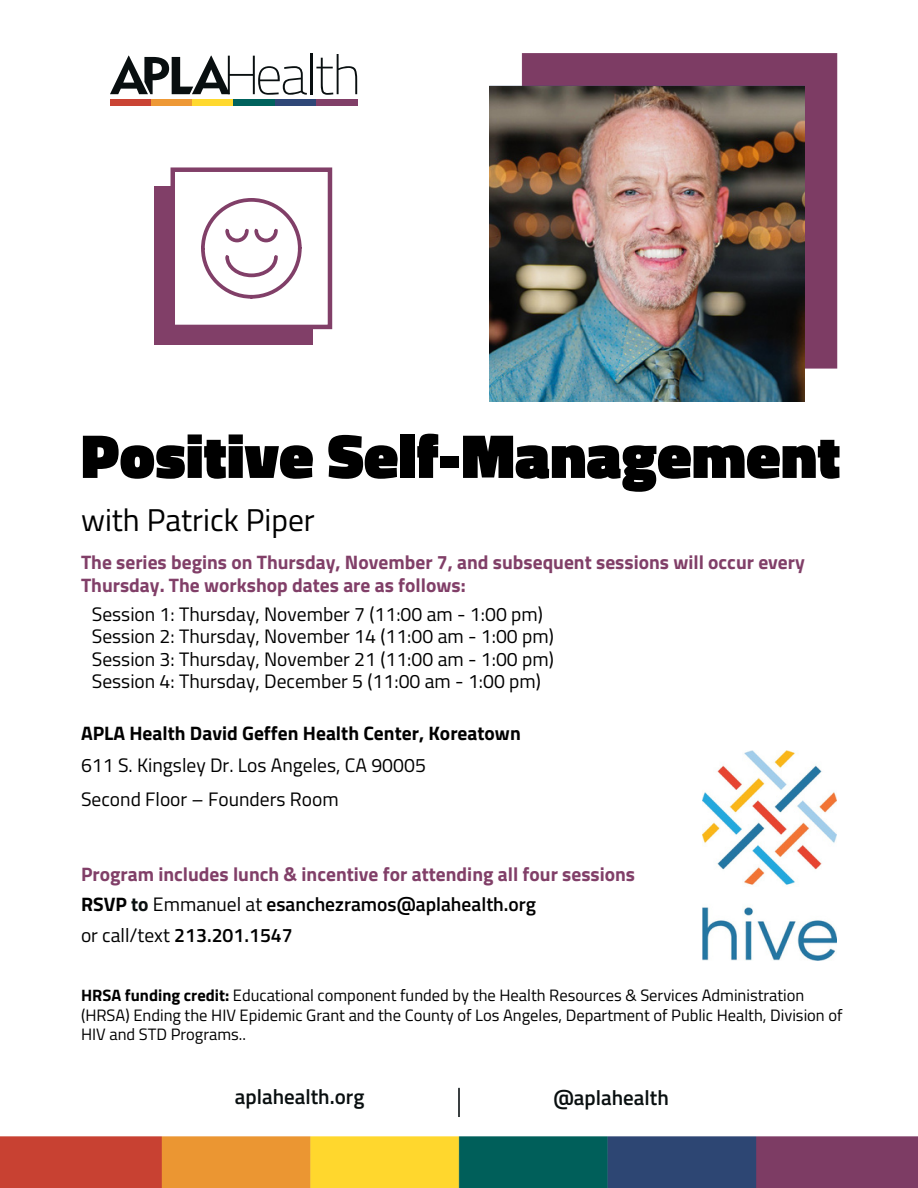
<style>
.page{position:relative;width:918px;height:1188px;background:#fff}
.page>*{position:absolute;margin:0;border:0;box-sizing:border-box;transform-origin:0 0}
.t1{font:900 63px "Titillium Web";color:#000}
.t2{font:31.5px "Titillium Web";color:#000}
.t3{font:600 21px "Titillium Web";color:#090f10}
.t4{font:700 19.5px/30.3px "Titillium Web";color:#813f68}
.t5{font:19.5px/22.5px "Titillium Web";color:#000}
.t6{font:700 19.5px/31.5px "Titillium Web";color:#000}
.t7{font:16.5px/19.2px "Titillium Web";color:#000}
.s1{font-weight:400}
.s2{color:#000}
.s3{color:#090f10}
.s4{font-weight:400;color:#000}
.s5{font-weight:600;color:#000}
.s6{font-weight:700}
</style>
<div class="page">
<img style="left:0;top:53px;width:918px;height:1135px">
<img style="left:489px;top:87px;width:315px;height:315px">
<img style="left:703px;top:751px;width:133px;height:210px">
<div style="left:155px;top:187px;width:158px;height:158px;background:#813f68"></div>
<svg style="left:171px;top:167px;width:161px;height:162px"></svg>
<div style="left:97px;top:38px;width:293px;height:81px;background:#fff"></div>
<div style="left:110px;top:99px;width:42px;height:7px;background:#ca4434"></div>
<div style="left:151px;top:99px;width:42px;height:7px;background:#ee9936"></div>
<div style="left:193px;top:99px;width:41px;height:7px;background:#ffd92f"></div>
<div style="left:234px;top:99px;width:41px;height:7px;background:#00625d"></div>
<div style="left:275px;top:99px;width:41px;height:7px;background:#2f4777"></div>
<div style="left:316px;top:99px;width:42px;height:7px;background:#813f68"></div>
<svg style="left:110px;top:56px;width:197px;height:39px"></svg>
<hr style="left:311px;top:54px;width:2px;height:40px;background:#090f10">
<svg style="left:316px;top:54px;width:41px;height:41px"></svg>
<h2 class="t1" style="left:81px;top:407px;width:761px">Positive Self-Management</h2>
<h2 class="t2" style="left:81px;top:495px;width:235px">with Patrick Piper</h2>
<h2 class="t4" style="left:81px;top:551px;width:725px;line-height:22.5px">The series begins on Thursday, November 7, and subsequent sessions will occur every<br>Thursday. The workshop dates are as follows:</h2>
<p class="t5" style="left:92px;top:602px;width:464px">Session 1: Thursday, November 7 (11:00 am - 1:00 pm)<br>Session 2: Thursday, November 14 (11:00 am - 1:00 pm)<br>Session 3: Thursday, November 21 (11:00 am - 1:00 pm)<br>Session 4: Thursday, December 5 (11:00 am - 1:00 pm)</p>
<p class="t6" style="left:81px;top:717px;width:441px">APLA Health David Geffen Health Center, Koreatown<br><span class="s1">611 S. Kingsley Dr. Los Angeles, CA 90005</span></p>
<p class="t5" style="left:81px;top:787px;width:259px">Second Floor – Founders Room</p>
<h1 class="t4" style="left:81px;top:859px;width:556px">Program includes lunch &amp; incentive for attending all four sessions<br><span class="s2">RSVP</span> <span class="s3">to</span> <span class="s4">Emmanuel at</span> <span class="s5">esanchezramos@aplahealth.org<br></span><span class="s4">or call/text</span> <span class="s5">213.201.1547</span></h1>
<h1 class="t7" style="left:81px;top:986px;width:763px"><span class="s6">HRSA funding credit:</span> Educational component funded by the Health Resources &amp; Services Administration (HRSA) Ending the HIV Epidemic Grant and the County of Los Angeles, Department of Public Health, Division of<br>HIV and STD Programs..</h1>
<h2 class="t3" style="left:235px;top:1080px;width:131px">aplahealth.org</h2>
<h2 class="t3" style="left:554px;top:1081px;width:117px">@aplahealth</h2>
</div>
